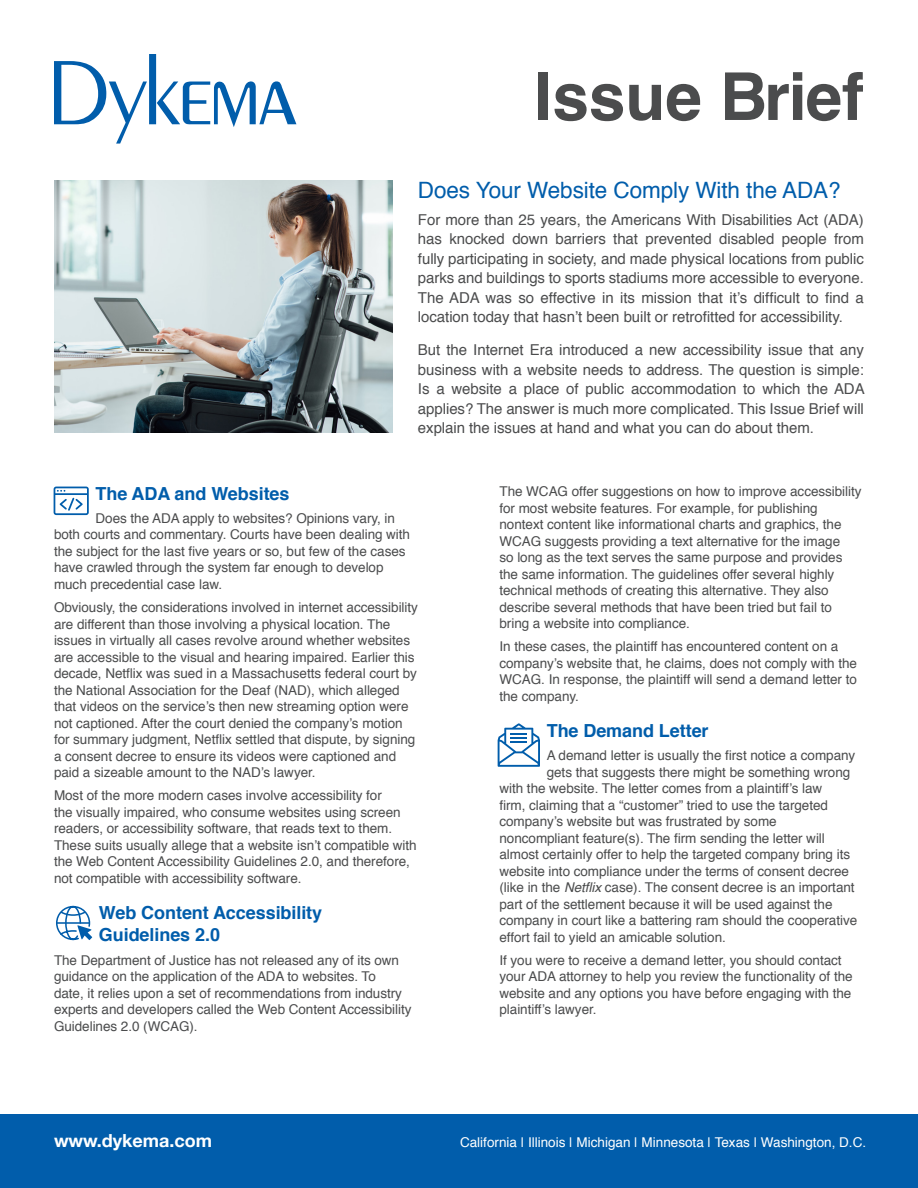
<style>
.page{position:relative;width:918px;height:1188px;background:#fff}
.page>*{position:absolute;margin:0;border:0;box-sizing:border-box;transform-origin:0 0}
.t1{font:700 66px "Helvetica";letter-spacing:-.005em;color:#4b4c4d}
.Headline{font:22.5px "Helvetica";letter-spacing:-.005em;color:#015dab}
.Subhead{font:700 18px/22.5px "Helvetica";letter-spacing:-.005em;color:#015dab}
.t2{font:700 18px "Helvetica Neue";color:#fff}
.Intro_Copy{font:15px/19.5px "Helvetica";letter-spacing:-.005em;color:#4b4c4d;text-align:justify}
.Body{font:13.5px/16.5px "Helvetica";letter-spacing:-.005em;color:#4b4c4d}
.t3{font:13.5px "Helvetica";color:#fff}
.s1{font-style:italic}
</style>
<div class="page">
<div style="left:0;top:1115px;width:918px;height:73px;background:#015dab"></div>
<svg style="left:54px;top:54px;width:242px;height:90px"></svg>
<svg style="left:498px;top:723px;width:42px;height:44px"></svg>
<svg style="left:54px;top:487px;width:35px;height:28px"></svg>
<svg style="left:56px;top:905px;width:36px;height:36px"></svg>
<img style="left:54px;top:180px;width:338px;height:253px">
<p class="t1" style="left:534px;top:43px;width:331px">Issue Brief</p>
<p class="Headline" style="left:418px;top:173px;width:424px">Does Your Website Comply With the ADA?</p>
<p class="Intro_Copy" style="left:418px;top:210px;width:448px">For more than 25 years, the Americans With Disabilities Act (ADA) has knocked down barriers that prevented disabled people from fully participating in society, and made physical locations from public parks and buildings to sports stadiums more accessible to everyone.<br>The ADA was so effective in its mission that it’s difficult to find a location today that hasn’t been built or retrofitted for accessibility.</p>
<p class="Intro_Copy" style="left:418px;top:341px;width:448px">But the Internet Era introduced a new accessibility issue that any business with a website needs to address. The question is simple:<br>Is a website a place of public accommodation to which the ADA applies? The answer is much more complicated. This Issue Brief will explain the issues at hand and what you can do about them.</p>
<p class="Subhead" style="left:96px;top:482px;width:196px">The ADA and Websites</p>
<p class="Body" style="left:54px;top:510px;width:358px;text-indent:42px">Does the ADA apply to websites? Opinions vary, in both courts and commentary. Courts have been dealing with the subject for the last five years or so, but few of the cases have crawled through the system far enough to develop much precedential case law.</p>
<p class="Body" style="left:54px;top:599px;width:365px">Obviously, the considerations involved in internet accessibility are different than those involving a physical location. The issues in virtually all cases revolve around whether websites are accessible to the visual and hearing impaired. Earlier this decade, Netflix was sued in a Massachusetts federal court by the National Association for the Deaf (NAD), which alleged that videos on the service’s then new streaming option were not captioned. After the court denied the company’s motion for summary judgment, Netflix settled that dispute, by signing a consent decree to ensure its videos were captioned and paid a sizeable amount to the NAD’s lawyer.</p>
<p class="Body" style="left:54px;top:788px;width:364px">Most of the more modern cases involve accessibility for<br>the visually impaired, who consume websites using screen readers, or accessibility software, that reads text to them.<br>These suits usually allege that a website isn’t compatible with the Web Content Accessibility Guidelines 2.0, and therefore, not compatible with accessibility software.</p>
<p class="Subhead" style="left:99px;top:901px;width:225px">Web Content Accessibility<br>Guidelines 2.0</p>
<p class="Body" style="left:54px;top:952px;width:359px">The Department of Justice has not released any of its own guidance on the application of the ADA to websites. To<br>date, it relies upon a set of recommendations from industry experts and developers called the Web Content Accessibility Guidelines 2.0 (WCAG).</p>
<p class="Body" style="left:500px;top:484px;width:364px">The WCAG offer suggestions on how to improve accessibility for most website features. For example, for publishing nontext content like informational charts and graphics, the WCAG suggests providing a text alternative for the image<br>so long as the text serves the same purpose and provides the same information. The guidelines offer several highly technical methods of creating this alternative. They also describe several methods that have been tried but fail to bring a website into compliance.</p>
<p class="Body" style="left:500px;top:639px;width:359px">In these cases, the plaintiff has encountered content on a company’s website that, he claims, does not comply with the WCAG. In response, the plaintiff will send a demand letter to the company.</p>
<p class="Subhead" style="left:547px;top:720px;width:163px">The Demand Letter</p>
<p class="Body" style="left:547px;top:748px;width:310px">A demand letter is usually the first notice a company</p>
<p class="Body" style="left:547px;top:764px;width:305px">gets that suggests there might be something wrong</p>
<p class="Body" style="left:500px;top:781px;width:324px">with the website. The letter comes from a plaintiff’s law</p>
<p class="Body" style="left:500px;top:797px;width:330px">firm, claiming that a “customer” tried to use the targeted</p>
<p class="Body" style="left:500px;top:814px;width:279px">company’s website but was frustrated by some</p>
<p class="Body" style="left:500px;top:830px;width:327px">noncompliant feature(s). The firm sending the letter will</p>
<p class="Body" style="left:500px;top:847px;width:352px">almost certainly offer to help the targeted company bring its</p>
<p class="Body" style="left:500px;top:863px;width:351px">website into compliance under the terms of consent decree</p>
<p class="Body" style="left:500px;top:880px;width:357px">(like in the <span class="s1">Netflix</span> case). The consent decree is an important</p>
<p class="Body" style="left:500px;top:896px;width:335px">part of the settlement because it will be used against the</p>
<p class="Body" style="left:500px;top:913px;width:359px">company in court like a battering ram should the cooperative</p>
<p class="Body" style="left:500px;top:929px;width:228px">effort fail to yield an amicable solution.</p>
<p class="Body" style="left:500px;top:952px;width:355px">If you were to receive a demand letter, you should contact your ADA attorney to help you review the functionality of the website and any options you have before engaging with the plaintiff’s lawyer.</p>
<p class="t2" style="left:54px;top:1127px;width:160px">www.dykema.com</p>
<p class="t3" style="left:460px;top:1132px;width:408px">California | Illinois | Michigan | Minnesota | Texas | Washington, D.C.</p>
</div>
